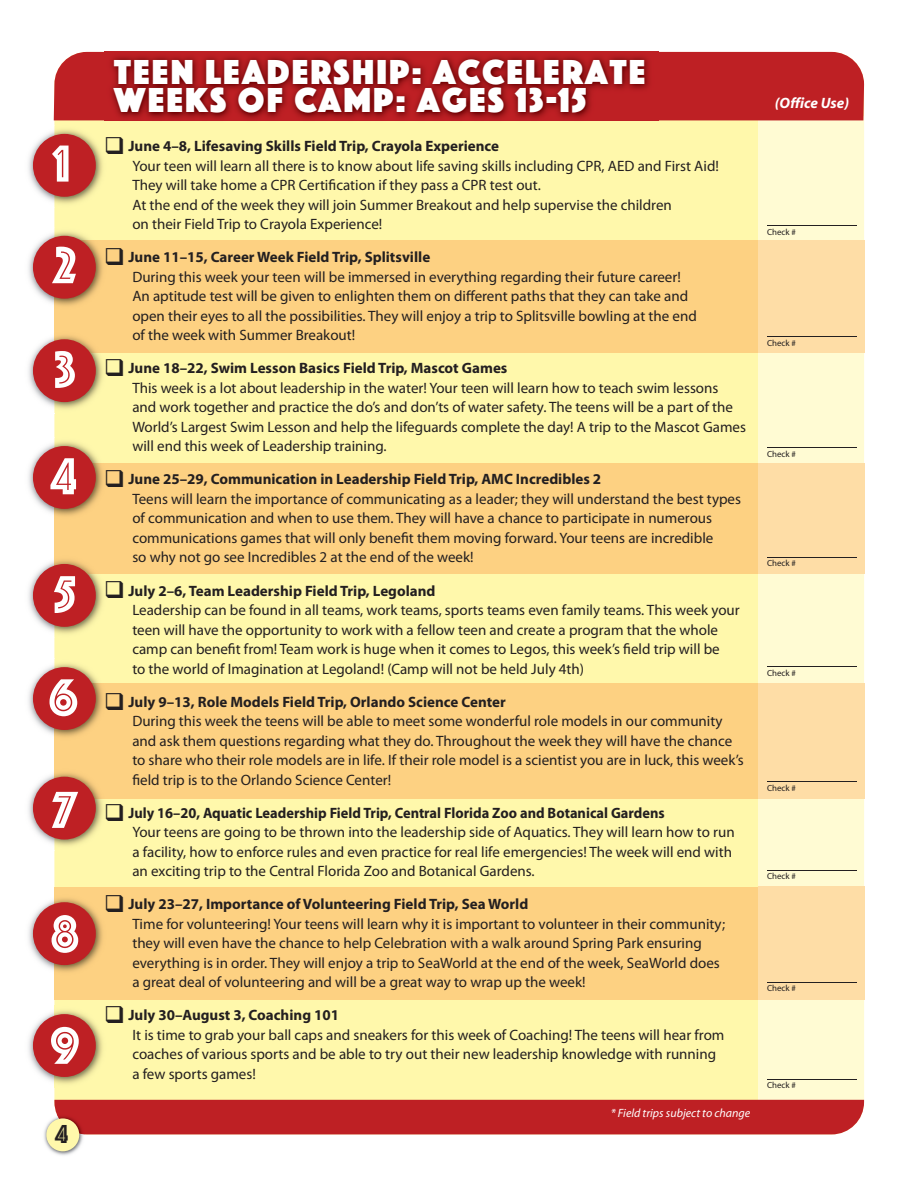
<style>
.page{position:relative;width:917px;height:1189px;background:#fff}
.page>*{position:absolute;margin:0;border:0;box-sizing:border-box;transform-origin:0 0}
.t1{font:54px/104.1px "Phosphate Inline";color:#fff}
.t2{font:36px/28.2px "Phosphate Solid";letter-spacing:.06em;color:#fff}
.t3{font:27px "Phosphate Inline";color:#231f20}
.t4{font:15px/19.5px "Myriad Pro";color:#231f20}
.t5{font:700 15px "Myriad Pro";color:#231f20}
.t6{font:700 15px "Myriad Pro";color:#231f20;scale:.96 1}
.t7{font:italic 700 15px "Myriad";color:#fff}
.t8{font:italic 12px "Myriad Pro";color:#fff}
.t9{font:8.85px "Myriad";color:#231f20}
</style>
<div class="page">
<div style="left:54px;top:52px;width:810px;height:1081px;background:#fff8ab;border-radius:32px"></div>
<div style="left:758px;top:116px;width:106px;height:984px;background:#fffbd3"></div>
<div style="left:54px;top:240px;width:809px;height:112px;background:#fdd182"></div>
<div style="left:54px;top:463px;width:809px;height:110px;background:#fdd182"></div>
<div style="left:54px;top:683px;width:809px;height:115px;background:#fdd182"></div>
<div style="left:54px;top:886px;width:809px;height:113px;background:#fdd182"></div>
<div style="left:54px;top:52px;width:810px;height:68px;background:#be2024"></div>
<img style="left:105px;top:51px;width:553px;height:70px">
<img style="left:28px;top:125px;width:75px;height:83px">
<div style="left:33px;top:134px;width:63px;height:63px;background:#be2024;border-radius:50%"></div>
<img style="left:28px;top:227px;width:61px;height:77px">
<img style="left:54px;top:240px;width:49px;height:66px">
<div style="left:33px;top:236px;width:63px;height:62px;background:#be2024;border-radius:50%"></div>
<img style="left:28px;top:337px;width:79px;height:76px">
<img style="left:54px;top:336px;width:53px;height:16px">
<div style="left:33px;top:339px;width:63px;height:63px;background:#be2024;border-radius:50%"></div>
<img style="left:28px;top:437px;width:71px;height:77px">
<img style="left:54px;top:463px;width:49px;height:53px">
<div style="left:33px;top:446px;width:63px;height:62px;background:#be2024;border-radius:50%"></div>
<img style="left:28px;top:561px;width:79px;height:76px">
<img style="left:54px;top:560px;width:53px;height:13px">
<div style="left:33px;top:563px;width:63px;height:63px;background:#be2024;border-radius:50%"></div>
<img style="left:28px;top:658px;width:70px;height:77px">
<img style="left:54px;top:683px;width:49px;height:54px">
<div style="left:33px;top:667px;width:63px;height:62px;background:#be2024;border-radius:50%"></div>
<img style="left:28px;top:774px;width:79px;height:76px">
<img style="left:54px;top:773px;width:53px;height:25px">
<div style="left:33px;top:776px;width:63px;height:63px;background:#be2024;border-radius:50%"></div>
<img style="left:28px;top:898px;width:75px;height:74px">
<div style="left:33px;top:901px;width:63px;height:63px;background:#be2024;border-radius:50%"></div>
<img style="left:28px;top:1010px;width:75px;height:74px">
<div style="left:33px;top:1013px;width:63px;height:63px;background:#be2024;border-radius:50%"></div>
<div style="left:758px;top:240px;width:106px;height:112px;background:#fedda6"></div>
<div style="left:758px;top:463px;width:106px;height:110px;background:#fedda6"></div>
<div style="left:758px;top:683px;width:106px;height:115px;background:#fedda6"></div>
<div style="left:758px;top:886px;width:106px;height:113px;background:#fedda6"></div>
<hr style="left:767px;top:336px;width:89px;height:1px;background:#231f20">
<hr style="left:767px;top:447px;width:89px;height:1px;background:#231f20">
<hr style="left:767px;top:556px;width:89px;height:1px;background:#231f20">
<hr style="left:767px;top:666px;width:89px;height:1px;background:#231f20">
<hr style="left:767px;top:781px;width:89px;height:1px;background:#231f20">
<hr style="left:767px;top:869px;width:89px;height:1px;background:#231f20">
<hr style="left:767px;top:981px;width:89px;height:1px;background:#231f20">
<hr style="left:767px;top:1078px;width:89px;height:1px;background:#231f20">
<div style="left:54px;top:1099px;width:810px;height:34px;background:#be2024"></div>
<img style="left:44px;top:1113px;width:41px;height:43px">
<img style="left:57px;top:1113px;width:28px;height:20px">
<div style="left:46px;top:1118px;width:33px;height:32px;background:#fff8ab;border-radius:50%"></div>
<hr style="left:767px;top:225px;width:89px;height:1px;background:#231f20">
<svg style="left:106px;top:359px;width:1px;height:17px"></svg>
<svg style="left:106px;top:581px;width:1px;height:17px"></svg>
<svg style="left:106px;top:803px;width:1px;height:17px"></svg>
<h1 class="t1" style="left:51px;top:111px;width:27px;text-align:justify">1<br>2<br>3<br>4</h1>
<h1 class="t1" style="left:49px;top:542px;width:31px;line-height:103.1px">5<br>6</h1>
<h1 class="t1" style="left:53px;top:757px;width:26px">7</h1>
<h1 class="t1" style="left:50px;top:877px;width:31px;line-height:111.8px">8<br>9</h1>
<h3 class="t3" style="left:55px;top:1122px;width:14px">4</h3>
<h2 class="t2" style="left:114px;top:58px;width:532px">TEEN LEADERSHIP: ACCELERATE<br>WEEKS OF CAMP: AGES 13-15</h2>
<p class="t5" style="left:128px;top:140px;width:372px">June 4–8, Lifesaving Skills Field Trip, Crayola Experience</p>
<p class="t4" style="left:132px;top:156px;width:588px">Your teen will learn all there is to know about life saving skills including CPR, AED and First Aid!<br>They will take home a CPR Certification if they pass a CPR test out.<br>At the end of the week they will join Summer Breakout and help supervise the children<br>on their Field Trip to Crayola Experience!</p>
<p class="t5" style="left:128px;top:251px;width:303px">June 11–15, Career Week Field Trip, Splitsville</p>
<p class="t4" style="left:132px;top:267px;width:566px">During this week your teen will be immersed in everything regarding their future career!<br>An aptitude test will be given to enlighten them on different paths that they can take and open their eyes to all the possibilities. They will enjoy a trip to Splitsville bowling at the end of the week with Summer Breakout!</p>
<p class="t5" style="left:128px;top:362px;width:380px">June 18–22, Swim Lesson Basics Field Trip, Mascot Games</p>
<p class="t4" style="left:132px;top:378px;width:615px">This week is a lot about leadership in the water! Your teen will learn how to teach swim lessons and work together and practice the do’s and don’ts of water safety. The teens will be a part of the World’s Largest Swim Lesson and help the lifeguards complete the day! A trip to the Mascot Games will end this week of Leadership training.</p>
<p class="t5" style="left:128px;top:473px;width:474px">June 25–29, Communication in Leadership Field Trip, AMC Incredibles 2</p>
<p class="t4" style="left:132px;top:489px;width:610px">Teens will learn the importance of communicating as a leader; they will understand the best types of communication and when to use them. They will have a chance to participate in numerous communications games that will only benefit them moving forward. Your teens are incredible<br>so why not go see Incredibles 2 at the end of the week!</p>
<p class="t5" style="left:128px;top:584px;width:308px">July 2–6, Team Leadership Field Trip, Legoland</p>
<p class="t4" style="left:132px;top:600px;width:609px">Leadership can be found in all teams, work teams, sports teams even family teams. This week your teen will have the opportunity to work with a fellow teen and create a program that the whole camp can benefit from! Team work is huge when it comes to Legos, this week’s field trip will be<br>to the world of Imagination at Legoland! (Camp will not be held July 4th)</p>
<p class="t5" style="left:128px;top:695px;width:379px">July 9–13, Role Models Field Trip, Orlando Science Center</p>
<p class="t4" style="left:132px;top:711px;width:613px">During this week the teens will be able to meet some wonderful role models in our community and ask them questions regarding what they do. Throughout the week they will have the chance to share who their role models are in life. If their role model is a scientist you are in luck, this week’s field trip is to the Orlando Science Center!</p>
<p class="t6" style="left:128px;top:806px;width:560px">July 16–20, Aquatic Leadership Field Trip, Central Florida Zoo and Botanical Gardens</p>
<p class="t4" style="left:132px;top:822px;width:603px">Your teens are going to be thrown into the leadership side of Aquatics. They will learn how to run a facility, how to enforce rules and even practice for real life emergencies! The week will end with an exciting trip to the Central Florida Zoo and Botanical Gardens.</p>
<p class="t5" style="left:128px;top:898px;width:401px">July 23–27, Importance of Volunteering Field Trip, Sea World</p>
<p class="t4" style="left:132px;top:914px;width:594px">Time for volunteering! Your teens will learn why it is important to volunteer in their community; they will even have the chance to help Celebration with a walk around Spring Park ensuring everything is in order. They will enjoy a trip to SeaWorld at the end of the week, SeaWorld does a great deal of volunteering and will be a great way to wrap up the week!</p>
<p class="t5" style="left:128px;top:1009px;width:212px">July 30–August 3, Coaching 101</p>
<p class="t4" style="left:132px;top:1025px;width:593px">It is time to grab your ball caps and sneakers for this week of Coaching! The teens will hear from coaches of various sports and be able to try out their new leadership knowledge with running a few sports games!</p>
<p class="t8" style="left:610px;top:1107px;width:141px">* Field trips subject to change</p>
<p class="t7" style="left:774px;top:97px;width:76px">(Office Use)</p>
<p class="t9" style="left:767px;top:229px;width:30px">Check #</p>
<p class="t9" style="left:767px;top:339px;width:30px">Check #</p>
<p class="t9" style="left:767px;top:450px;width:30px">Check #</p>
<p class="t9" style="left:767px;top:560px;width:30px">Check #</p>
<p class="t9" style="left:767px;top:669px;width:30px">Check #</p>
<p class="t9" style="left:767px;top:784px;width:30px">Check #</p>
<p class="t9" style="left:767px;top:872px;width:30px">Check #</p>
<p class="t9" style="left:767px;top:984px;width:30px">Check #</p>
<p class="t9" style="left:767px;top:1081px;width:30px">Check #</p>
</div>
